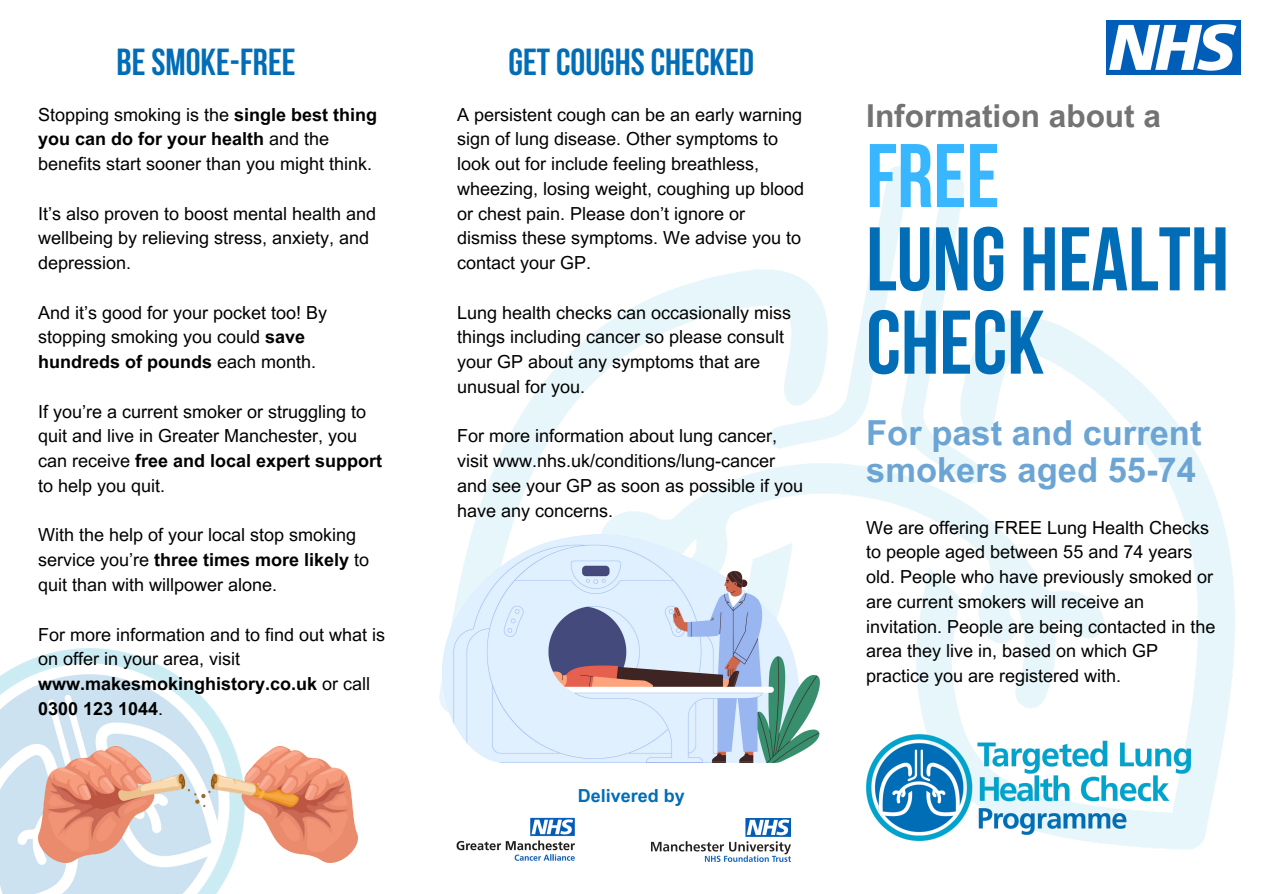
<style>
.page{position:relative;width:1263px;height:894px;background:#fff}
.page>*{position:absolute;margin:0;border:0;box-sizing:border-box;transform-origin:0 0}
.t1{font:700 90px "Bebas Neue";color:#026db7}
.t2{font:700 90px "Bebas Neue";color:#38b6ff}
.t3{font:700 37.5px "Bebas Neue";color:#026db7}
.t4{font:700 34.5px/37px "Arial MT Pro";color:#6ca5d4}
.t5{font:700 31.65px "Arial MT Pro";color:#737373}
.t6{font:18px/24.8px "Arial MT Pro";color:#000}
.t7{font:700 18px "Arial MT Pro";color:#000}
.t8{font:700 18px "Arial MT Pro";color:#026db7}
.s1{font-weight:700}
.s2{font-weight:400}
</style>
<div class="page">
<img style="left:439px;top:166px;width:795px;height:683px">
<img style="left:866px;top:734px;width:324px;height:106px">
<img style="left:1106px;top:20px;width:134px;height:54px">
<img style="left:0;top:648px;width:234px;height:245px">
<img style="left:455px;top:816px;width:121px;height:45px">
<img style="left:651px;top:818px;width:140px;height:42px">
<img style="left:38px;top:746px;width:319px;height:116px">
<img style="left:443px;top:534px;width:376px;height:228px">
<p class="t3" style="left:117px;top:47px;width:180px">BESMOKE-FREE</p>
<p class="t3" style="left:508px;top:47px;width:247px">GETCOUGHSCHECKED</p>
<p class="t6" style="left:38px;top:104px;width:341px">Stopping smoking is the <span class="s1">single best thing you can do for your health</span> and the benefits start sooner than you might think.</p>
<p class="t6" style="left:38px;top:203px;width:340px">It’s also proven to boost mental health and wellbeing by relieving stress, anxiety, and depression.</p>
<p class="t6" style="left:38px;top:302px;width:291px">And it’s good for your pocket too! By stopping smoking you could <span class="s1">save hundreds of pounds</span> each month.</p>
<p class="t6" style="left:38px;top:401px;width:345px">If you’re a current smoker or struggling to quit and live in Greater Manchester, you can receive <span class="s1">free and local expert support </span>to help you quit.</p>
<p class="t6" style="left:38px;top:525px;width:333px">With the help of your local stop smoking service you’re <span class="s1">three times more likely</span> to quit than with willpower alone.</p>
<p class="t6" style="left:38px;top:624px;width:349px">For more information and to find out what is on offer in your area, visit <span class="s1">www.makesmokinghistory.co.uk</span> or call</p>
<p class="t7" style="left:38px;top:701px;width:127px">0300 123 1044<span class="s2">.</span></p>
<p class="t6" style="left:457px;top:104px;width:347px">A persistent cough can be an early warning</p>
<p class="t6" style="left:457px;top:129px;width:323px">sign of lung disease. Other symptoms to</p>
<p class="t6" style="left:457px;top:153px;width:304px">look out for include feeling breathless,</p>
<p class="t6" style="left:457px;top:178px;width:349px">wheezing, losing weight, coughing up blood or chest pain. Please don’t ignore or dismiss these symptoms. We advise you to contact your GP.</p>
<p class="t6" style="left:457px;top:302px;width:336px">Lung health checks can occasionally miss things including cancer so please consult your GP about any symptoms that are unusual for you.</p>
<p class="t6" style="left:457px;top:426px;width:322px">For more information about lung cancer,</p>
<p class="t6" style="left:457px;top:450px;width:320px">visit www.nhs.uk/conditions/lung-cancer</p>
<p class="t6" style="left:457px;top:475px;width:348px">and see your GP as soon as possible if you have any concerns.</p>
<p class="t8" style="left:578px;top:788px;width:109px">Delivered by</p>
<p class="t5" style="left:866px;top:104px;width:296px">Information about a</p>
<p class="t2" style="left:866px;top:139px;width:135px">FREE</p>
<p class="t1" style="left:866px;top:223px;width:364px">LUNG HEALTH</p>
<p class="t1" style="left:866px;top:306px;width:180px">CHECK</p>
<p class="t4" style="left:866px;top:418px;width:337px">For past and current smokers aged 55-74</p>
<p class="t6" style="left:866px;top:517px;width:351px">We are offering FREE Lung Health Checks to people aged between 55 and 74 years old. People who have previously smoked or are current smokers will receive an invitation. People are being contacted in the area they live in, based on which GP practice you are registered with.</p>
</div>
